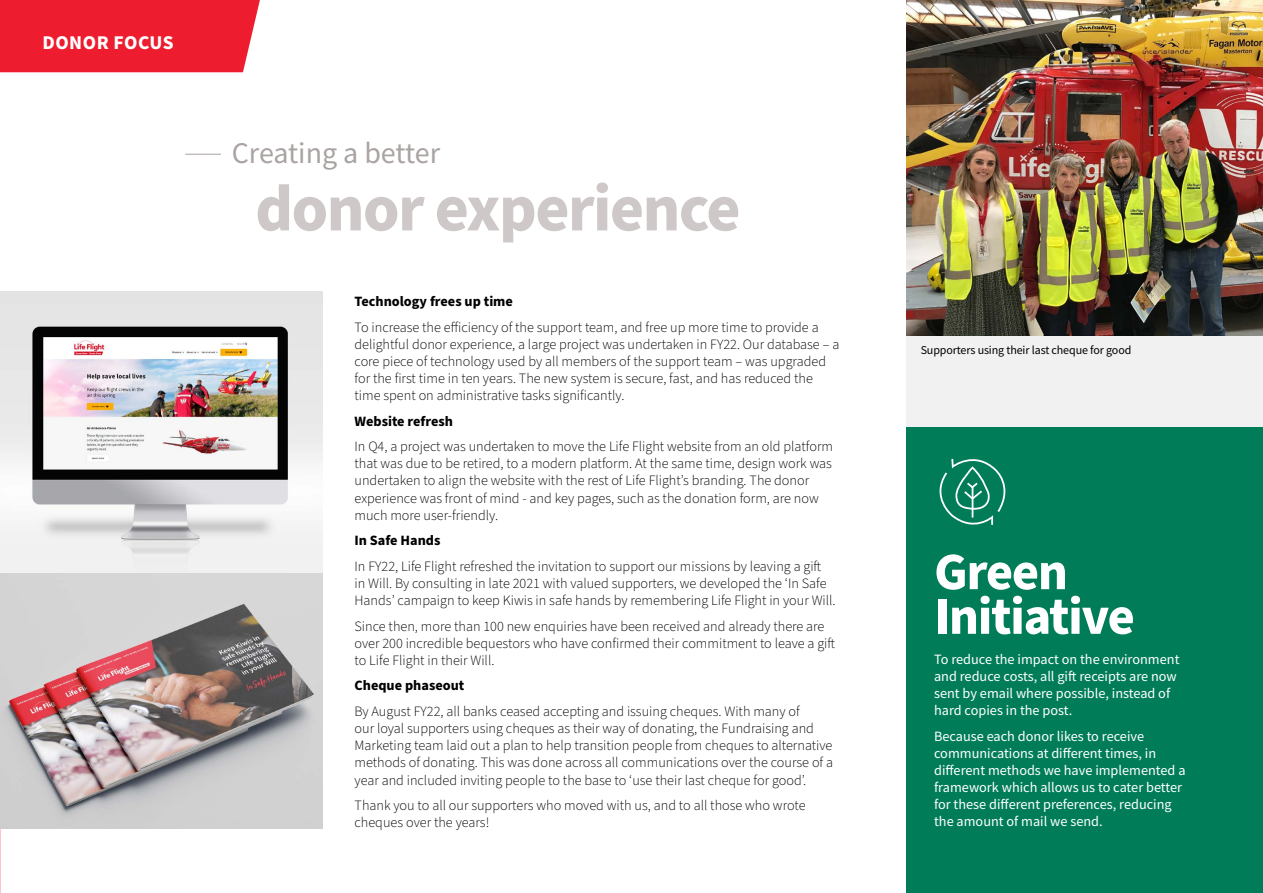
<style>
.page{position:relative;width:1263px;height:893px;background:#fff}
.page>*{position:absolute;margin:0;border:0;box-sizing:border-box;transform-origin:0 0}
.t1{font:700 66px "Source Sans Pro";letter-spacing:-.025em;color:#cec9c8}
.t2{font:700 52.5px/44.7px "Source Sans Pro";letter-spacing:-.025em;color:#fff}
.t3{font:30px "Source Sans Pro";letter-spacing:-.005em;color:#a9a3a1}
.t4{font:700 19.5px "Source Sans Pro";letter-spacing:.025em;color:#fff}
.t5{font:300 14.25px/17.1px "Source Sans Pro";color:#000}
.t6{font:14.25px/17.1px "Source Sans Pro";color:#fff}
.t7{font:700 14.25px "Source Sans Pro";color:#000}
.t8{font:12px "Source Sans Pro";letter-spacing:-.01em;color:#000}
</style>
<div class="page">
<img style="left:0;top:664px;width:1px;height:229px">
<div style="left:907px;top:94px;width:356px;height:607px;background:#f1f1f2"></div>
<div style="left:0;top:0;width:260px;height:72px;background:#ed1c2f"></div>
<img style="left:907px;top:0;width:356px;height:336px">
<hr style="left:185px;top:154px;width:36px;height:1px;background:#a9a3a1">
<div style="left:907px;top:427px;width:356px;height:466px;background:#007d58"></div>
<svg style="left:939px;top:458px;width:67px;height:67px"></svg>
<img style="left:0;top:291px;width:322px;height:538px">
<h3 class="t4" style="left:43px;top:29px;width:133px">DONOR FOCUS</h3>
<h3 class="t3" style="left:232px;top:134px;width:210px">Creating a better</h3>
<h1 class="t1" style="left:255px;top:164px;width:487px">donor experience</h1>
<p class="t7" style="left:355px;top:292px;width:160px">Technology frees up time</p>
<p class="t5" style="left:355px;top:319px;width:486px">To increase the efficiency of the support team, and free up more time to provide a delightful donor experience, a large project was undertaken in FY22. Our database – a core piece of technology used by all members of the support team – was upgraded for the first time in ten years. The new system is secure, fast, and has reduced the time spent on administrative tasks significantly.</p>
<p class="t7" style="left:355px;top:411px;width:100px">Website refresh</p>
<p class="t5" style="left:355px;top:438px;width:480px">In Q4, a project was undertaken to move the Life Flight website from an old platform that was due to be retired, to a modern platform. At the same time, design work was undertaken to align the website with the rest of Life Flight’s branding. The donor experience was front of mind - and key pages, such as the donation form, are now much more user-friendly.</p>
<p class="t7" style="left:355px;top:531px;width:87px">In Safe Hands</p>
<p class="t5" style="left:355px;top:558px;width:483px">In FY22, Life Flight refreshed the invitation to support our missions by leaving a gift<br>in Will. By consulting in late 2021 with valued supporters, we developed the ‘In Safe<br>Hands’ campaign to keep Kiwis in safe hands by remembering Life Flight in your Will.</p>
<p class="t5" style="left:355px;top:618px;width:482px">Since then, more than 100 new enquiries have been received and already there are over 200 incredible bequestors who have confirmed their commitment to leave a gift to Life Flight in their Will.</p>
<p class="t7" style="left:355px;top:676px;width:111px">Cheque phaseout</p>
<p class="t5" style="left:355px;top:703px;width:480px">By August FY22, all banks ceased accepting and issuing cheques. With many of<br>our loyal supporters using cheques as their way of donating, the Fundraising and Marketing team laid out a plan to help transition people from cheques to alternative methods of donating. This was done across all communications over the course of a year and included inviting people to the base to ‘use their last cheque for good’.</p>
<p class="t5" style="left:355px;top:797px;width:452px">Thank you to all our supporters who moved with us, and to all those who wrote cheques over the years!</p>
<p class="t8" style="left:921px;top:343px;width:212px">Supporters using their last cheque for good</p>
<h2 class="t2" style="left:934px;top:551px;width:202px">Green<br>Initiative</h2>
<p class="t6" style="left:934px;top:650px;width:247px">To reduce the impact on the environment and reduce costs, all gift receipts are now sent by email where possible, instead of hard copies in the post.</p>
<p class="t6" style="left:934px;top:727px;width:253px">Because each donor likes to receive communications at different times, in different methods we have implemented a framework which allows us to cater better for these different preferences, reducing the amount of mail we send.</p>
</div>
